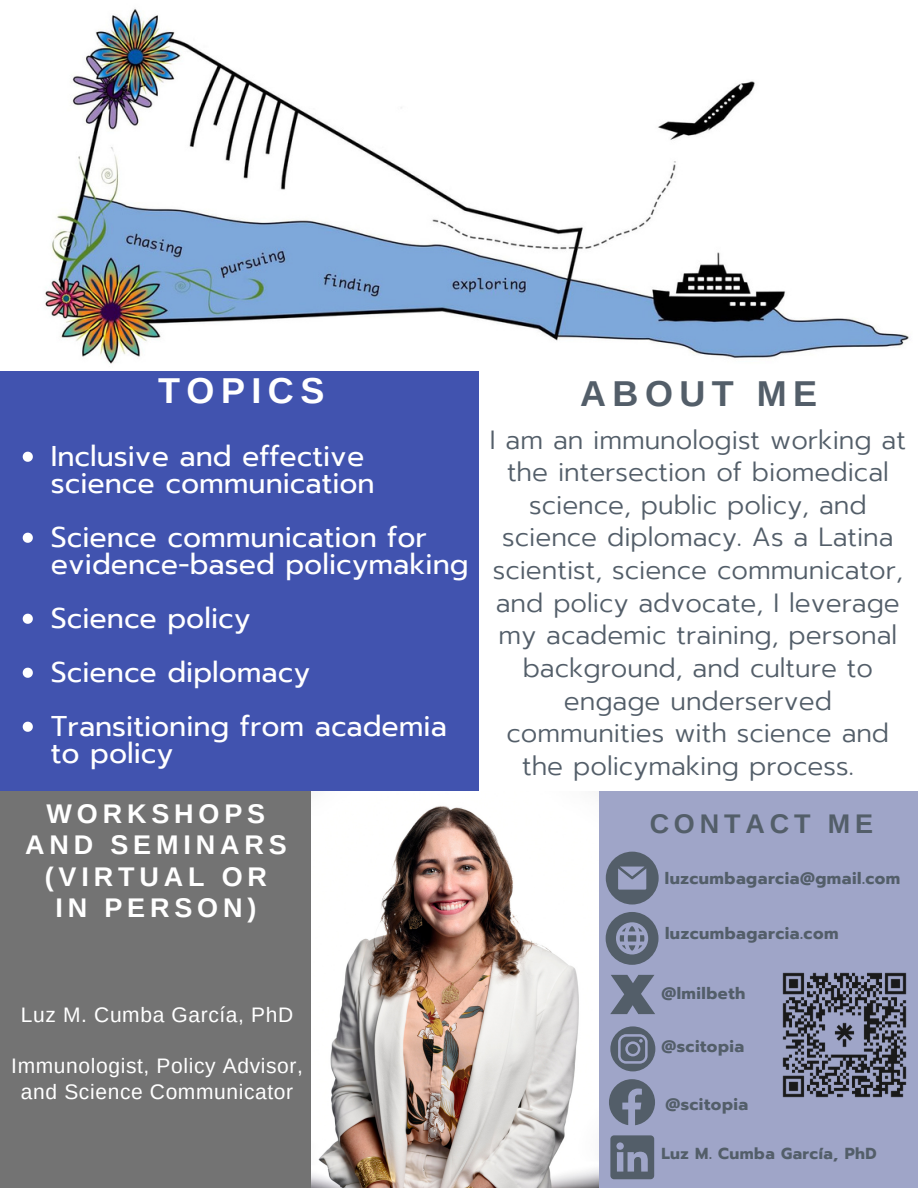
<style>
.page{position:relative;width:918px;height:1188px;background:#fff}
.page>*{position:absolute;margin:0;border:0;box-sizing:border-box;transform-origin:0 0}
.t1{font:700 36px "Arimo";letter-spacing:.18em;color:#535e69}
.t2{font:700 36px "Arimo";letter-spacing:.18em;color:#fff}
.t3{font:28.5px/27px "Prompt";color:#fff}
.t4{font:700 27px/31.5px "Arimo";letter-spacing:.18em;color:#fff;text-align:center}
.t5{font:700 27px "Arimo";letter-spacing:.18em;color:#535e69}
.t6{font:300 26.25px "Prompt";color:#535e69}
.t7{font:21px/25.8px "Arimo";letter-spacing:.03em;color:#fff;text-align:center}
.t8{font:700 16.5px "Prompt";letter-spacing:.03em;color:#535e69}
.t9{font:700 15.9px "Prompt";letter-spacing:.03em;color:#535e69}
</style>
<div class="page">
<div style="left:0;top:371px;width:480px;height:421px;background:#4153af"></div>
<div style="left:479px;top:371px;width:439px;height:421px;background:#fff"></div>
<div style="left:0;top:792px;width:312px;height:396px;background:#737373"></div>
<div style="left:597px;top:792px;width:321px;height:396px;background:#9fa5c8"></div>
<img style="left:45px;top:8px;width:864px;height:356px">
<img style="left:312px;top:792px;width:287px;height:396px">
<svg style="left:606px;top:852px;width:53px;height:53px"></svg>
<svg style="left:606px;top:912px;width:53px;height:53px"></svg>
<svg style="left:609px;top:1079px;width:46px;height:46px"></svg>
<svg style="left:610px;top:1026px;width:45px;height:45px"></svg>
<img style="left:782px;top:972px;width:125px;height:125px">
<svg style="left:610px;top:1135px;width:44px;height:44px"></svg>
<svg style="left:610px;top:975px;width:45px;height:39px"></svg>
<svg style="left:23px;top:452px;width:10px;height:10px"></svg>
<svg style="left:23px;top:533px;width:10px;height:10px"></svg>
<svg style="left:23px;top:614px;width:10px;height:10px"></svg>
<svg style="left:23px;top:668px;width:10px;height:10px"></svg>
<svg style="left:23px;top:722px;width:10px;height:10px"></svg>
<p class="t2" style="left:158px;top:371px;width:168px">TOPICS</p>
<p class="t3" style="left:51px;top:443px;width:325px">Inclusive and effective science communication</p>
<p class="t3" style="left:51px;top:524px;width:419px">Science communication for evidence-based policymaking</p>
<p class="t3" style="left:51px;top:605px;width:201px">Science policy</p>
<p class="t3" style="left:51px;top:659px;width:261px">Science diplomacy</p>
<p class="t3" style="left:51px;top:713px;width:398px">Transitioning from academia to policy</p>
<p class="t4" style="left:25px;top:797px;width:263px">WORKSHOPS<br>AND SEMINARS (VIRTUAL OR<br>IN PERSON)</p>
<p class="t7" style="left:21px;top:1002px;width:274px">Luz M. Cumba García, PhD</p>
<p class="t7" style="left:11px;top:1053px;width:293px">Immunologist, Policy Advisor, and Science Communicator</p>
<p class="t1" style="left:580px;top:373px;width:239px">ABOUT ME</p>
<p class="t6" style="left:490px;top:420px;width:418px">I am an immunologist working at</p>
<p class="t6" style="left:507px;top:453px;width:383px">the intersection of biomedical</p>
<p class="t6" style="left:529px;top:485px;width:339px">science, public policy, and</p>
<p class="t6" style="left:502px;top:518px;width:393px">science diplomacy. As a Latina</p>
<p class="t6" style="left:493px;top:550px;width:412px">scientist, science communicator,</p>
<p class="t6" style="left:496px;top:583px;width:406px">and policy advocate, I leverage</p>
<p class="t6" style="left:499px;top:616px;width:400px">my academic training, personal</p>
<p class="t6" style="left:523px;top:648px;width:352px">background, and culture to</p>
<p class="t6" style="left:564px;top:681px;width:269px">engage underserved</p>
<p class="t6" style="left:507px;top:714px;width:384px">communities with science and</p>
<p class="t6" style="left:522px;top:746px;width:333px">the policymaking process.</p>
<p class="t5" style="left:650px;top:809px;width:225px">CONTACT ME</p>
<p class="t8" style="left:665px;top:866px;width:237px">luzcumbagarcia@gmail.com</p>
<p class="t8" style="left:665px;top:921px;width:175px">luzcumbagarcia.com</p>
<p class="t8" style="left:661px;top:981px;width:86px">@lmilbeth</p>
<p class="t8" style="left:661px;top:1034px;width:84px">@scitopia</p>
<p class="t8" style="left:665px;top:1092px;width:84px">@scitopia</p>
<p class="t9" style="left:661px;top:1142px;width:217px">Luz M. Cumba García, PhD</p>
</div>
